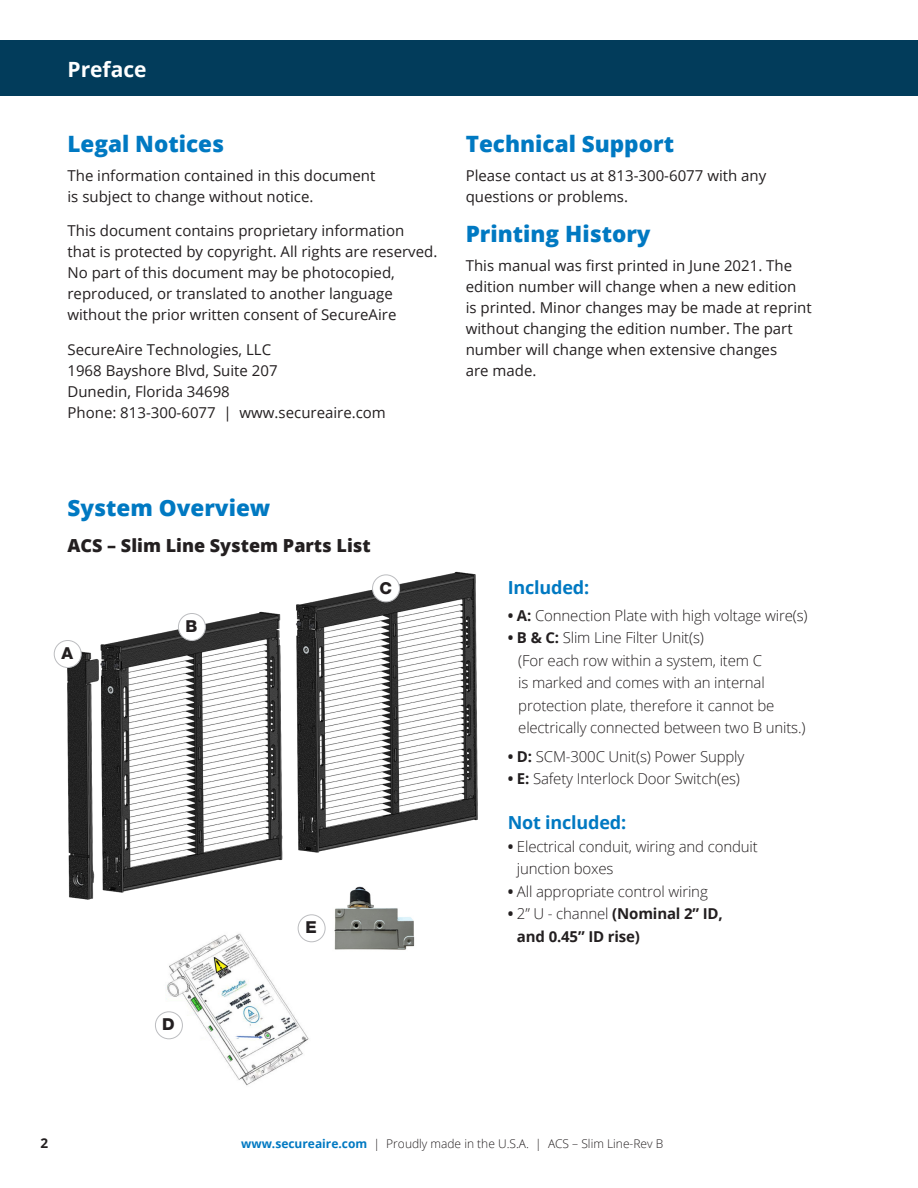
<style>
.page{position:relative;width:918px;height:1188px;background:#fff}
.page>*{position:absolute;margin:0;border:0;box-sizing:border-box;transform-origin:0 0}
.Subhead-2{font:800 22.5px "Open Sans";color:#0079c2}
.t1{font:700 21px "Open Sans";color:#fff}
.Subhead-3{font:800 18px "Open Sans";color:#231f20}
.Body_Copy{font:700 18px "Open Sans";letter-spacing:-.01em;color:#0079c2}
.t2{font:800 16.5px "Helvetica Neue LT Std";color:#231f20}
.Body_Copy-2{font:15px/21px "Open Sans";color:#231f20}
.Body_Copy-3{font:300 15px/22.5px "Open Sans";letter-spacing:-.01em;color:#231f20}
.Body_Copy-4{font:700 15px/22.5px "Open Sans";letter-spacing:-.01em;color:#231f20}
.t3{font:700 13.5px "Open Sans";color:#231f20}
.t4{font:300 12px "Open Sans";color:#231f20}
.s1{font-weight:700}
.s2{font-weight:300}
.s3{font-weight:700;color:#0079c2}
</style>
<div class="page">
<div style="left:0;top:40px;width:918px;height:56px;background:#023c5b"></div>
<img style="left:54px;top:571px;width:424px;height:329px">
<div style="left:54px;top:640px;width:27px;height:28px;background:#fff;border-radius:50%"></div>
<div style="left:54px;top:640px;width:28px;height:28px;border:1px solid #bcbdc0;border-radius:50%"></div>
<div style="left:373px;top:575px;width:27px;height:27px;background:#fff;border-radius:50%"></div>
<div style="left:372px;top:574px;width:28px;height:28px;border:1px solid #bcbdc0;border-radius:50%"></div>
<div style="left:178px;top:614px;width:27px;height:26px;background:#fff;border-radius:50%"></div>
<div style="left:178px;top:613px;width:28px;height:28px;border:1px solid #bcbdc0;border-radius:50%"></div>
<img style="left:316px;top:879px;width:117px;height:71px">
<img style="left:163px;top:932px;width:148px;height:154px">
<div style="left:155px;top:1012px;width:27px;height:27px;background:#fff;border-radius:50%"></div>
<div style="left:155px;top:1011px;width:28px;height:28px;border:1px solid #bcbdc0;border-radius:50%"></div>
<div style="left:298px;top:915px;width:27px;height:27px;background:#fff;border-radius:50%"></div>
<div style="left:298px;top:914px;width:28px;height:28px;border:1px solid #bcbdc0;border-radius:50%"></div>
<p class="t1" style="left:68px;top:54px;width:81px">Preface</p>
<p class="Subhead-2" style="left:68px;top:127px;width:158px">Legal Notices</p>
<p class="Body_Copy-2" style="left:68px;top:164px;width:309px">The information contained in this document is subject to change without notice.</p>
<p class="Body_Copy-2" style="left:68px;top:220px;width:371px">This document contains proprietary information<br>that is protected by copyright. All rights are reserved.<br>No part of this document may be photocopied, reproduced, or translated to another language without the prior written consent of SecureAire</p>
<p class="Body_Copy-2" style="left:68px;top:338px;width:205px">SecureAire Technologies, LLC</p>
<p class="Body_Copy-2" style="left:68px;top:359px;width:212px">1968 Bayshore Blvd, Suite 207<br>Dunedin, Florida 34698</p>
<p class="Body_Copy-2" style="left:68px;top:401px;width:320px">Phone: 813-300-6077 | www.secureaire.com</p>
<p class="Subhead-2" style="left:466px;top:127px;width:210px">Technical Support</p>
<p class="Body_Copy-2" style="left:466px;top:164px;width:302px">Please contact us at 813-300-6077 with any questions or problems.</p>
<p class="Subhead-2" style="left:466px;top:217px;width:186px">Printing History</p>
<p class="Body_Copy-2" style="left:466px;top:254px;width:347px">This manual was first printed in June 2021. The edition number will change when a new edition<br>is printed. Minor changes may be made at reprint without changing the edition number. The part number will change when extensive changes<br>are made.</p>
<p class="Subhead-2" style="left:68px;top:491px;width:204px">System Overview</p>
<p class="Subhead-3" style="left:68px;top:532px;width:305px">ACS – Slim Line System Parts List</p>
<p class="t2" style="left:379px;top:578px;width:14px">C</p>
<p class="t2" style="left:62px;top:643px;width:13px">A</p>
<p class="t2" style="left:186px;top:616px;width:13px">B</p>
<p class="t2" style="left:162px;top:1015px;width:14px">D</p>
<p class="t2" style="left:306px;top:918px;width:13px">E</p>
<p class="Body_Copy" style="left:508px;top:575px;width:83px">Included:</p>
<p class="Body_Copy-3" style="left:508px;top:604px;width:301px"><span class="s1">• A:</span> Connection Plate with high voltage wire(s)</p>
<p class="Body_Copy-3" style="left:508px;top:626px;width:198px"><span class="s1">• B &amp; C:</span> Slim Line Filter Unit(s)</p>
<p class="Body_Copy-3" style="left:518px;top:649px;width:289px">(For each row within a system, item C<br>is marked and comes with an internal protection plate, therefore it cannot be electrically connected between two B units.)</p>
<p class="Body_Copy-3" style="left:508px;top:745px;width:238px"><span class="s1">• D:</span> SCM-300C Unit(s) Power Supply</p>
<p class="Body_Copy-3" style="left:508px;top:767px;width:234px"><span class="s1">• E:</span> Safety Interlock Door Switch(es)</p>
<p class="Body_Copy" style="left:508px;top:810px;width:120px">Not included:</p>
<p class="Body_Copy-3" style="left:517px;top:835px;width:242px;text-indent:-9px"><span class="s1">•</span> Electrical conduit, wiring and conduit junction boxes</p>
<p class="Body_Copy-3" style="left:508px;top:880px;width:202px"><span class="s1">•</span> All appropriate control wiring</p>
<p class="Body_Copy-4" style="left:517px;top:902px;width:207px;text-indent:-9px">• <span class="s2">2” U - channel</span> (Nominal 2” ID, and 0.45” ID rise)</p>
<p class="t3" style="left:40px;top:1133px;width:9px">2</p>
<p class="t4" style="left:241px;top:1135px;width:424px"><span class="s3">www.secureaire.com</span> | Proudly made in the U.S.A. | ACS – Slim Line-Rev B</p>
</div>
